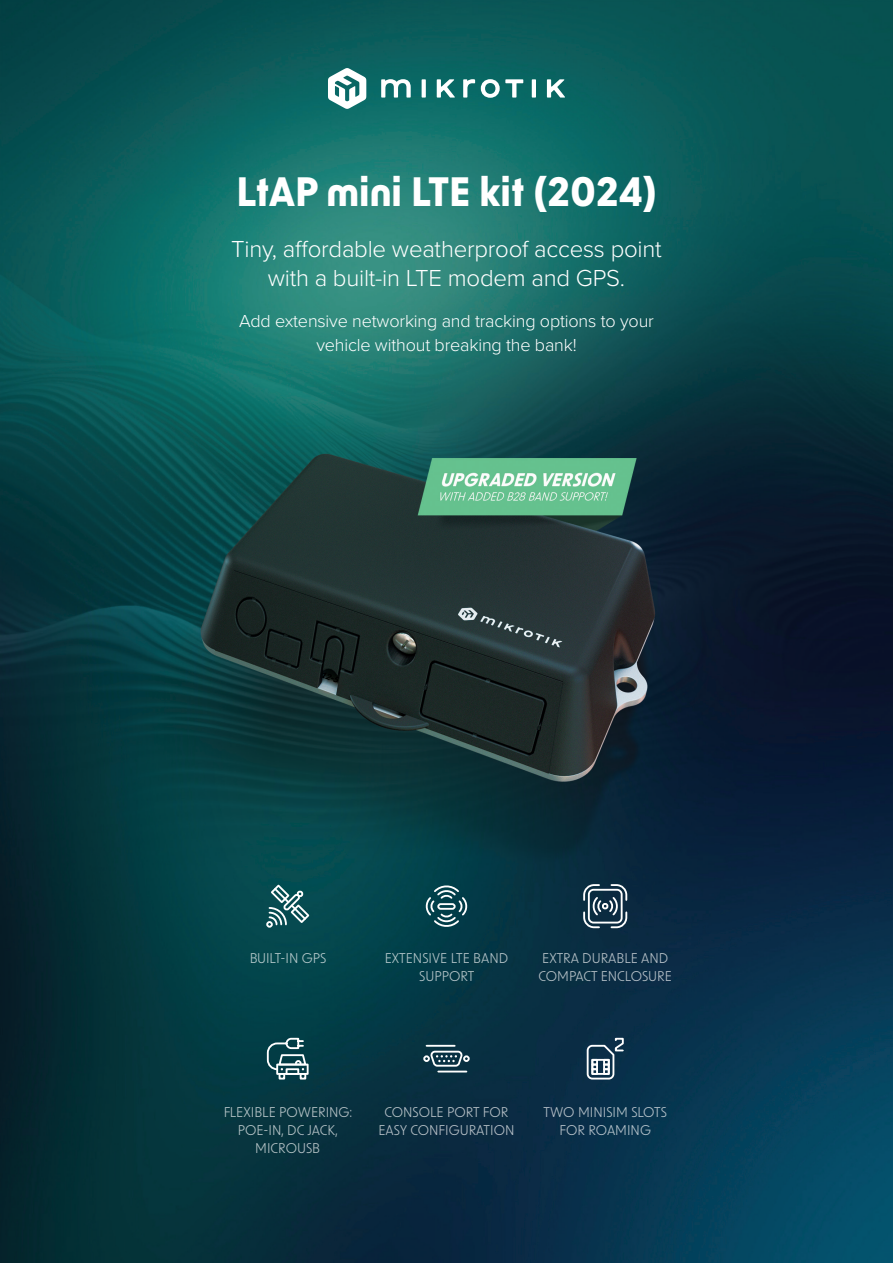
<style>
.page{position:relative;width:893px;height:1263px;background:#fff}
.page>*{position:absolute;margin:0;border:0;box-sizing:border-box;transform-origin:0 0}
.t1{font:700 39px "New Order";color:#fff}
.t2{font:300 24px/28.5px "Proxima Nova";letter-spacing:-.01em;color:#fff;text-align:center}
.t3{font:300 18px/24px "Proxima Nova";letter-spacing:-.01em;color:#fff;text-align:center}
.t4{font:13.5px/18px "New Order";color:#fff;text-align:center}
</style>
<div class="page">
<img style="left:0;top:0;width:893px;height:1263px">
<svg style="left:381px;top:79px;width:184px;height:19px"></svg>
<svg style="left:328px;top:68px;width:38px;height:41px"></svg>
<svg style="left:266px;top:1037px;width:42px;height:42px"></svg>
<svg style="left:428px;top:1050px;width:34px;height:17px"></svg>
<div style="left:463px;top:1055px;width:7px;height:7px;border:2px solid #fff;border-radius:50%"></div>
<div style="left:423px;top:1055px;width:7px;height:7px;border:2px solid #fff;border-radius:50%"></div>
<hr style="left:438px;top:1070px;width:28px;height:2px;background:#fff">
<hr style="left:427px;top:1045px;width:28px;height:2px;background:#fff">
<svg style="left:586px;top:1037px;width:39px;height:43px"></svg>
<div style="left:266px;top:921px;width:7px;height:7px;border:2px solid #fff;border-radius:50%"></div>
<svg style="left:268px;top:883px;width:43px;height:43px;background:#42777b"></svg>
<svg style="left:426px;top:885px;width:41px;height:42px;background:#36666f"></svg>
<div style="left:437px;top:903px;width:19px;height:7px;border:2px solid #fff;border-radius:2px"></div>
<svg style="left:582px;top:883px;width:46px;height:46px;background:#3d5768"></svg>
<div style="left:588px;top:889px;width:35px;height:34px;border:2px solid #fff;border-radius:5px"></div>
<p class="t1" style="left:237px;top:166px;width:421px">LtAP mini LTE kit (2024)</p>
<p class="t2" style="left:231px;top:234px;width:432px">Tiny, affordable weatherproof access point with a built-in LTE modem and GPS.</p>
<p class="t3" style="left:239px;top:308px;width:416px">Add extensive networking and tracking options to your vehicle without breaking the bank!</p>
<p class="t4" style="left:249px;top:949px;width:79px">BUILT-IN GPS</p>
<p class="t4" style="left:385px;top:949px;width:125px">EXTENSIVE LTE BAND<br>SUPPORT</p>
<p class="t4" style="left:539px;top:949px;width:135px;text-align:left">EXTRA DURABLE AND<br>COMPACT ENCLOSURE</p>
<p class="t4" style="left:223px;top:1102px;width:131px">FLEXIBLE POWERING:<br>POE-IN, DC JACK,<br>MICROUSB</p>
<p class="t4" style="left:379px;top:1102px;width:137px">CONSOLE PORT FOR<br>EASY CONFIGURATION</p>
<p class="t4" style="left:544px;top:1102px;width:125px">TWO MINISIM SLOTS<br>FOR ROAMING</p>
</div>
